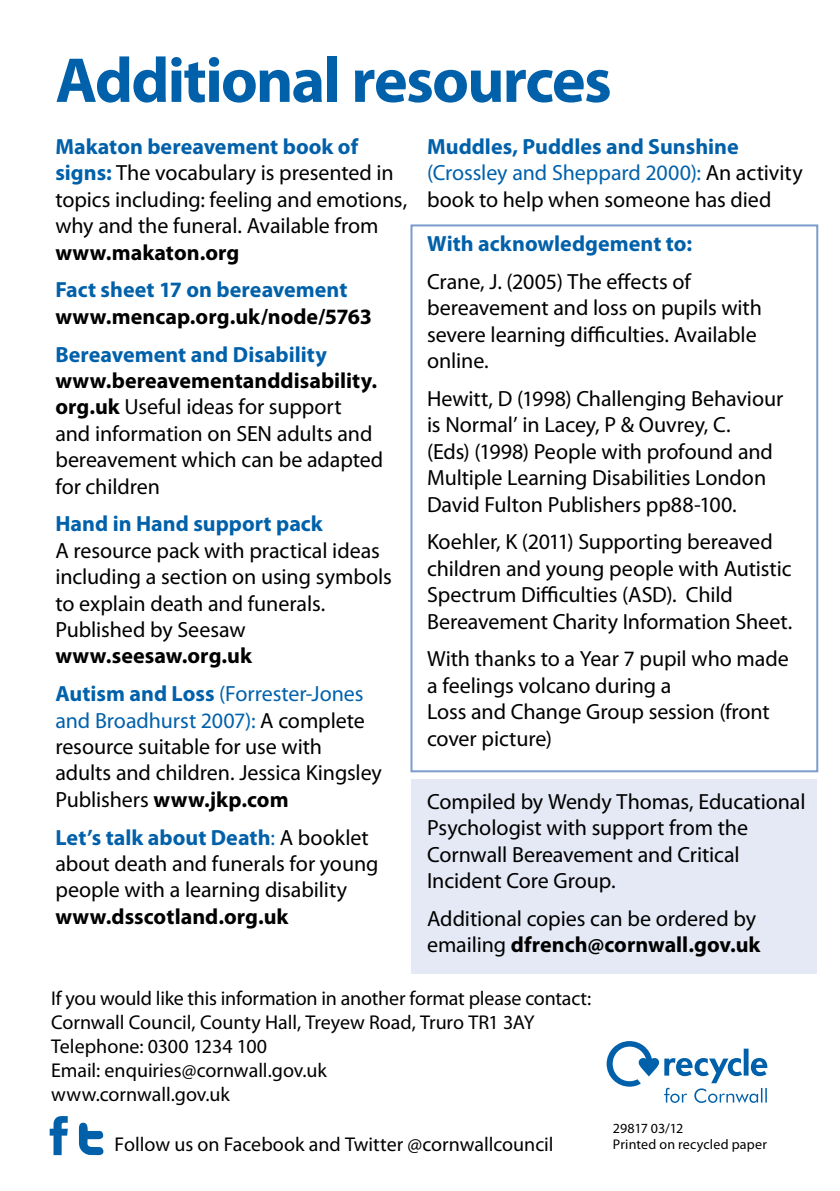
<style>
.page{position:relative;width:840px;height:1191px;background:#fff}
.page>*{position:absolute;margin:0;border:0;box-sizing:border-box;transform-origin:0 0}
.t1{font:700 64px "Myriad Pro";letter-spacing:-.03em;color:#0061aa}
.t2{font:22px/26.4px "Myriad Pro";letter-spacing:-.005em;color:#000}
.t3{font:700 22px/37.8px "Myriad Pro";color:#000}
.t4{font:700 22px "Myriad Pro";color:#0061aa}
.t5{font:20px/24px "Myriad Pro";letter-spacing:-.005em;color:#000}
.t6{font:14px "Myriad Pro";letter-spacing:.01em;color:#000}
.t7{font:14px "Myriad Pro";letter-spacing:-.015em;color:#000}
.s1{font-weight:700;color:#0061aa}
.s2{font-weight:700}
.s3{color:#0061aa}
.s4{font-weight:400;color:#0061aa}
</style>
<div class="page">
<div style="left:410px;top:224px;width:407px;height:548px;border:2px solid #7c9bcd"></div>
<div style="left:411px;top:779px;width:405px;height:195px;background:#e5e9f5"></div>
<svg style="left:606px;top:1041px;width:161px;height:62px"></svg>
<svg style="left:79px;top:1122px;width:24px;height:33px"></svg>
<svg style="left:50px;top:1116px;width:18px;height:39px"></svg>
<h1 class="t1" style="left:55px;top:39px;width:557px">Additional resources</h1>
<p class="t2" style="left:55px;top:133px;width:353px"><span class="s1">Makaton bereavement book of signs:</span> The vocabulary is presented in topics including: feeling and emotions, why and the funeral. Available from</p>
<p class="t3" style="left:55px;top:233px;width:185px">www.makaton.org</p>
<p class="t4" style="left:55px;top:276px;width:293px">Fact sheet 17 on bereavement</p>
<p class="t3" style="left:55px;top:297px;width:318px">www.mencap.org.uk/node/5763</p>
<p class="t4" style="left:55px;top:340px;width:273px">Bereavement and Disability</p>
<p class="t2" style="left:55px;top:367px;width:329px"><span class="s2">www.bereavementanddisability. org.uk</span> Useful ideas for support<br>and information on SEN adults and bereavement which can be adapted for children</p>
<p class="t4" style="left:55px;top:509px;width:269px">Hand in Hand support pack</p>
<p class="t2" style="left:55px;top:537px;width:338px">A resource pack with practical ideas including a section on using symbols to explain death and funerals.<br>Published by Seesaw</p>
<p class="t3" style="left:55px;top:636px;width:309px">www.seesaw.org.uk<br><span class="s3">Autism and Loss</span> <span class="s4">(Forrester-Jones</span></p>
<p class="t2" style="left:55px;top:706px;width:328px"><span class="s3">and Broadhurst 2007):</span> A complete resource suitable for use with adults and children. Jessica Kingsley<br>Publishers <span class="s2">www.jkp.com</span></p>
<p class="t2" style="left:55px;top:823px;width:324px"><span class="s1">Let’s talk about Death</span><span class="s3">:</span> A booklet about death and funerals for young people with a learning disability</p>
<p class="t3" style="left:55px;top:896px;width:235px">www.dsscotland.org.uk</p>
<p class="t2" style="left:427px;top:133px;width:377px"><span class="s1">Muddles, Puddles and Sunshine </span><span class="s3">(Crossley and Sheppard 2000):</span> An activity book to help when someone has died</p>
<p class="t4" style="left:427px;top:229px;width:266px">With acknowledgement to:</p>
<p class="t2" style="left:427px;top:268px;width:336px">Crane, J. (2005) The effects of bereavement and loss on pupils with severe learning difficulties. Available online.</p>
<p class="t2" style="left:427px;top:385px;width:357px">Hewitt, D (1998) Challenging Behaviour is Normal’ in Lacey, P &amp; Ouvrey, C.<br>(Eds) (1998) People with profound and Multiple Learning Disabilities London David Fulton Publishers pp88-100.</p>
<p class="t2" style="left:427px;top:528px;width:366px">Koehler, K (2011) Supporting bereaved children and young people with Autistic Spectrum Difficulties (ASD). Child Bereavement Charity Information Sheet.</p>
<p class="t2" style="left:427px;top:645px;width:363px">With thanks to a Year 7 pupil who made a feelings volcano during a<br>Loss and Change Group session (front cover picture)</p>
<p class="t2" style="left:427px;top:788px;width:380px">Compiled by Wendy Thomas, Educational<br>Psychologist with support from the<br>Cornwall Bereavement and Critical<br>Incident Core Group.</p>
<p class="t2" style="left:427px;top:905px;width:335px">Additional copies can be ordered by emailing <span class="s2">dfrench@cornwall.gov.uk</span></p>
<p class="t5" style="left:51px;top:986px;width:541px">If you would like this information in another format please contact:<br>Cornwall Council, County Hall, Treyew Road, Truro TR1 3AY Telephone: 0300 1234 100<br>Email: enquiries@cornwall.gov.uk<br>www.cornwall.gov.uk</p>
<p class="t7" style="left:612px;top:1119px;width:72px">29817 03/12</p>
<p class="t5" style="left:115px;top:1132px;width:440px">Follow us on Facebook and Twitter @cornwallcouncil</p>
<p class="t6" style="left:612px;top:1136px;width:155px">Printed on recycled paper</p>
</div>
